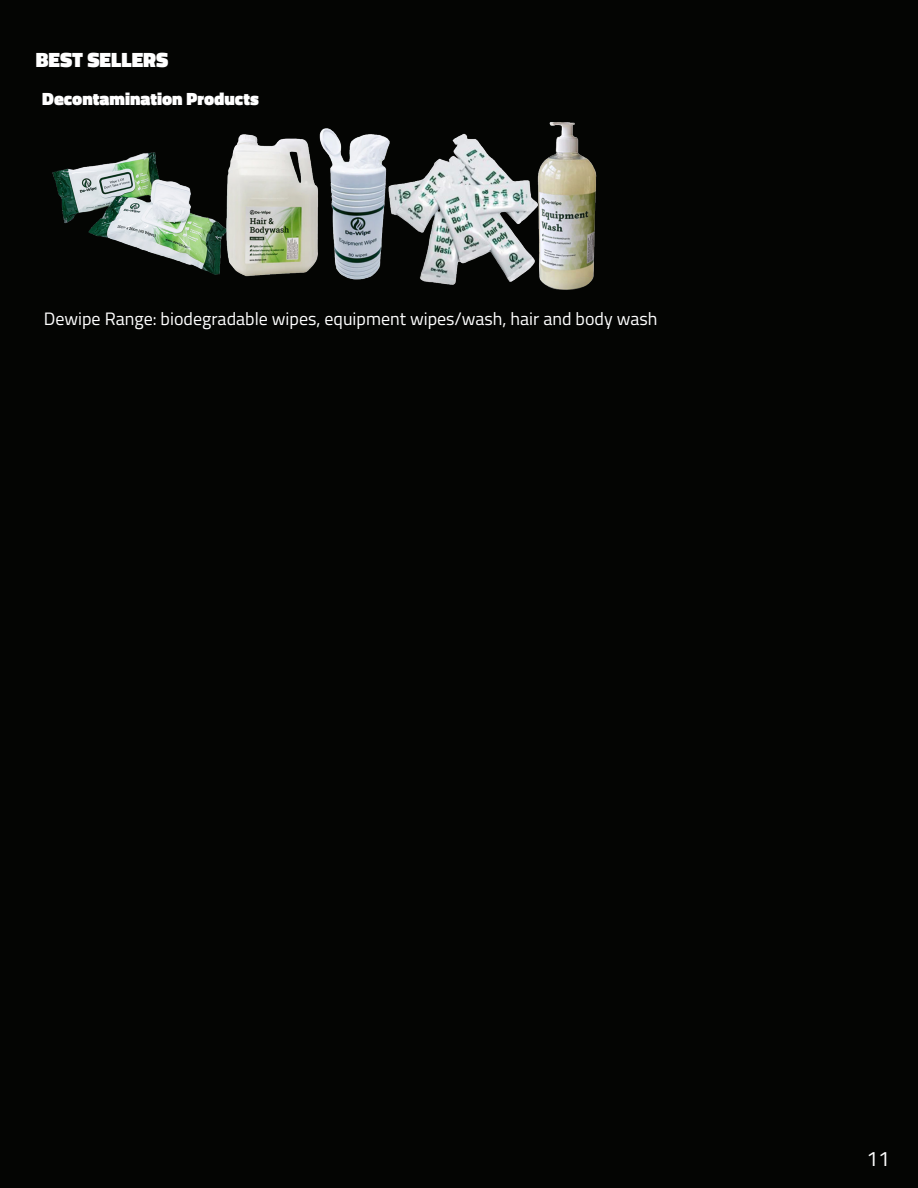
<style>
.page{position:relative;width:918px;height:1188px;background:#040503}
.page>*{position:absolute;margin:0;border:0;box-sizing:border-box;transform-origin:0 0}
.t1{font:900 21px "Titillium Web";color:#fff}
.t2{font:21px "Titillium Web";color:#fff}
.t3{font:18px "Titillium Web";color:#fff}
.t4{font:900 18px "Titillium Web";color:#fff}
</style>
<div class="page">
<img style="left:52px;top:152px;width:159px;height:121px">
<img style="left:211px;top:134px;width:97px;height:143px">
<img style="left:308px;top:128px;width:34px;height:147px">
<img style="left:342px;top:133px;width:179px;height:152px">
<img style="left:521px;top:122px;width:76px;height:168px">
<p class="t1" style="left:36px;top:44px;width:134px">BEST SELLERS</p>
<p class="t4" style="left:42px;top:86px;width:218px">Decontamination Products</p>
<p class="t3" style="left:44px;top:306px;width:615px">Dewipe Range: biodegradable wipes, equipment wipes/wash, hair and body wash</p>
<p class="t2" style="left:866px;top:1143px;width:25px">11</p>
</div>
